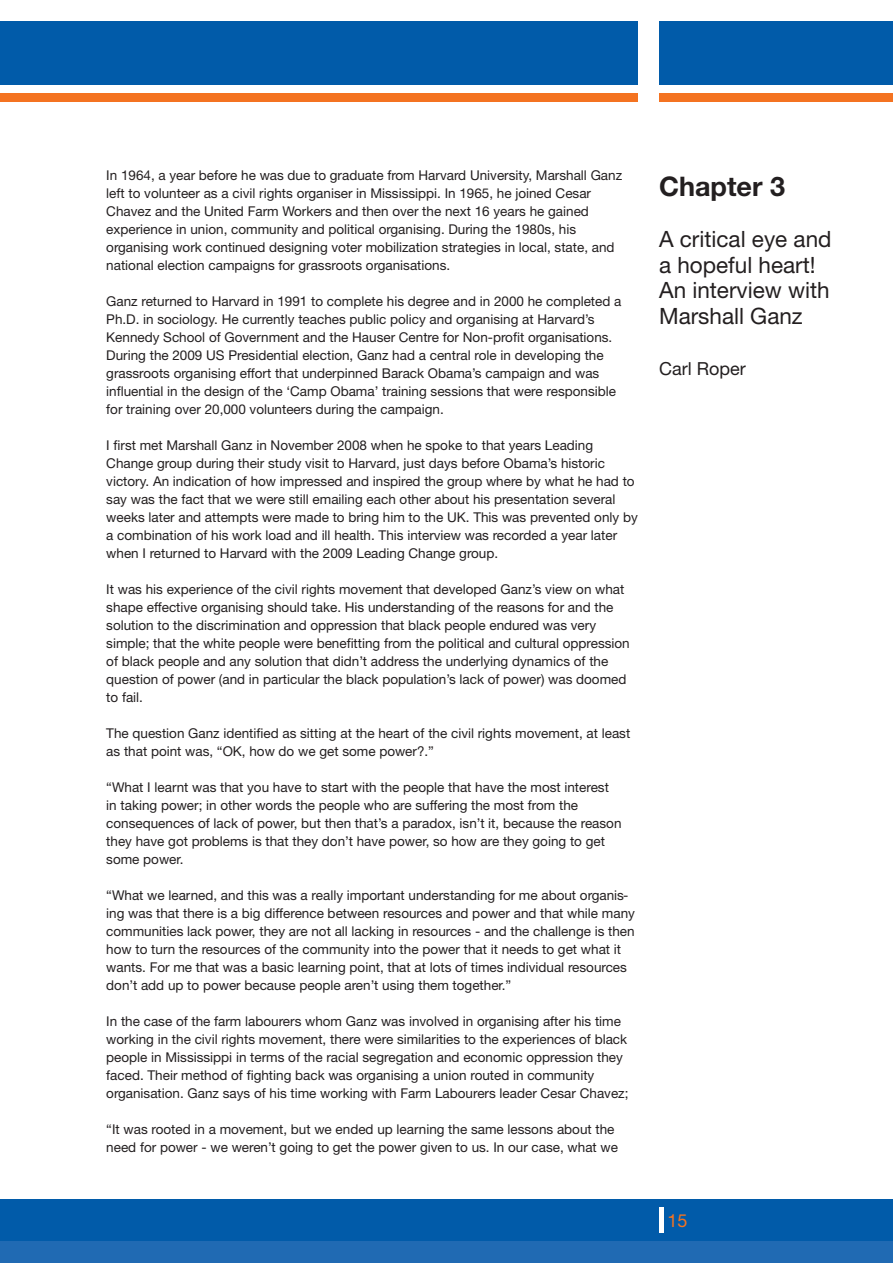
<style>
.page{position:relative;width:893px;height:1263px;background:#fff}
.page>*{position:absolute;margin:0;border:0;box-sizing:border-box;transform-origin:0 0}
.t1{font:700 27px "Helvetica Neue";color:#231f20}
.t2{font:22.5px/25.5px "Helvetica Neue";color:#231f20}
.t3{font:18px "Helvetica Neue";color:#231f20}
.t4{font:18px "Helvetica Neue";color:#f47321}
.t5{font:13.5px/18px "Helvetica Neue";color:#231f20}
</style>
<div class="page">
<div style="left:0;top:21px;width:638px;height:64px;background:#015ba9"></div>
<div style="left:0;top:1199px;width:893px;height:64px;background:#015ba9"></div>
<div style="left:0;top:1242px;width:893px;height:21px;background:#206ab3"></div>
<div style="left:0;top:94px;width:638px;height:8px;background:#f47321"></div>
<div style="left:659px;top:21px;width:234px;height:64px;background:#015ba9"></div>
<div style="left:659px;top:94px;width:234px;height:8px;background:#f47321"></div>
<hr style="left:659px;top:1208px;width:4px;height:25px;background:#fff">
<p class="t5" style="left:106px;top:167px;width:517px">In 1964, a year before he was due to graduate from Harvard University, Marshall Ganz left to volunteer as a civil rights organiser in Mississippi. In 1965, he joined Cesar Chavez and the United Farm Workers and then over the next 16 years he gained experience in union, community and political organising. During the 1980s, his organising work continued designing voter mobilization strategies in local, state, and national election campaigns for grassroots organisations.</p>
<p class="t5" style="left:106px;top:293px;width:517px">Ganz returned to Harvard in 1991 to complete his degree and in 2000 he completed a Ph.D. in sociology. He currently teaches public policy and organising at Harvard’s Kennedy School of Government and the Hauser Centre for Non-profit organisations.<br>During the 2009 US Presidential election, Ganz had a central role in developing the grassroots organising effort that underpinned Barack Obama’s campaign and was influential in the design of the ‘Camp Obama’ training sessions that were responsible for training over 20,000 volunteers during the campaign.</p>
<p class="t5" style="left:106px;top:437px;width:533px">I first met Marshall Ganz in November 2008 when he spoke to that years Leading Change group during their study visit to Harvard, just days before Obama’s historic victory. An indication of how impressed and inspired the group where by what he had to say was the fact that we were still emailing each other about his presentation several weeks later and attempts were made to bring him to the UK. This was prevented only by a combination of his work load and ill health. This interview was recorded a year later when I returned to Harvard with the 2009 Leading Change group.</p>
<p class="t5" style="left:106px;top:581px;width:525px">It was his experience of the civil rights movement that developed Ganz’s view on what shape effective organising should take. His understanding of the reasons for and the solution to the discrimination and oppression that black people endured was very simple; that the white people were benefitting from the political and cultural oppression of black people and any solution that didn’t address the underlying dynamics of the question of power (and in particular the black population’s lack of power) was doomed to fail.</p>
<p class="t5" style="left:106px;top:725px;width:525px">The question Ganz identified as sitting at the heart of the civil rights movement, at least as that point was, “OK, how do we get some power?.”</p>
<p class="t5" style="left:106px;top:779px;width:517px">“What I learnt was that you have to start with the people that have the most interest in taking power; in other words the people who are suffering the most from the consequences of lack of power, but then that’s a paradox, isn’t it, because the reason they have got problems is that they don’t have power, so how are they going to get some power.</p>
<p class="t5" style="left:106px;top:887px;width:530px">“What we learned, and this was a really important understanding for me about organis&shy;ing was that there is a big difference between resources and power and that while many communities lack power, they are not all lacking in resources - and the challenge is then how to turn the resources of the community into the power that it needs to get what it wants. For me that was a basic learning point, that at lots of times individual resources don’t add up to power because people aren’t using them together.”</p>
<p class="t5" style="left:106px;top:1013px;width:524px">In the case of the farm labourers whom Ganz was involved in organising after his time working in the civil rights movement, there were similarities to the experiences of black people in Mississippi in terms of the racial segregation and economic oppression they faced. Their method of fighting back was organising a union routed in community organisation. Ganz says of his time working with Farm Labourers leader Cesar Chavez;</p>
<p class="t5" style="left:106px;top:1121px;width:513px">“It was rooted in a movement, but we ended up learning the same lessons about the need for power - we weren’t going to get the power given to us. In our case, what we</p>
<h1 class="t1" style="left:659px;top:170px;width:128px">Chapter 3</h1>
<h2 class="t2" style="left:659px;top:229px;width:174px">A critical eye and a hopeful heart!<br>An interview with<br>Marshall Ganz</h2>
<h3 class="t3" style="left:659px;top:362px;width:88px">Carl Roper</h3>
<h3 class="t4" style="left:668px;top:1214px;width:21px">15</h3>
</div>
